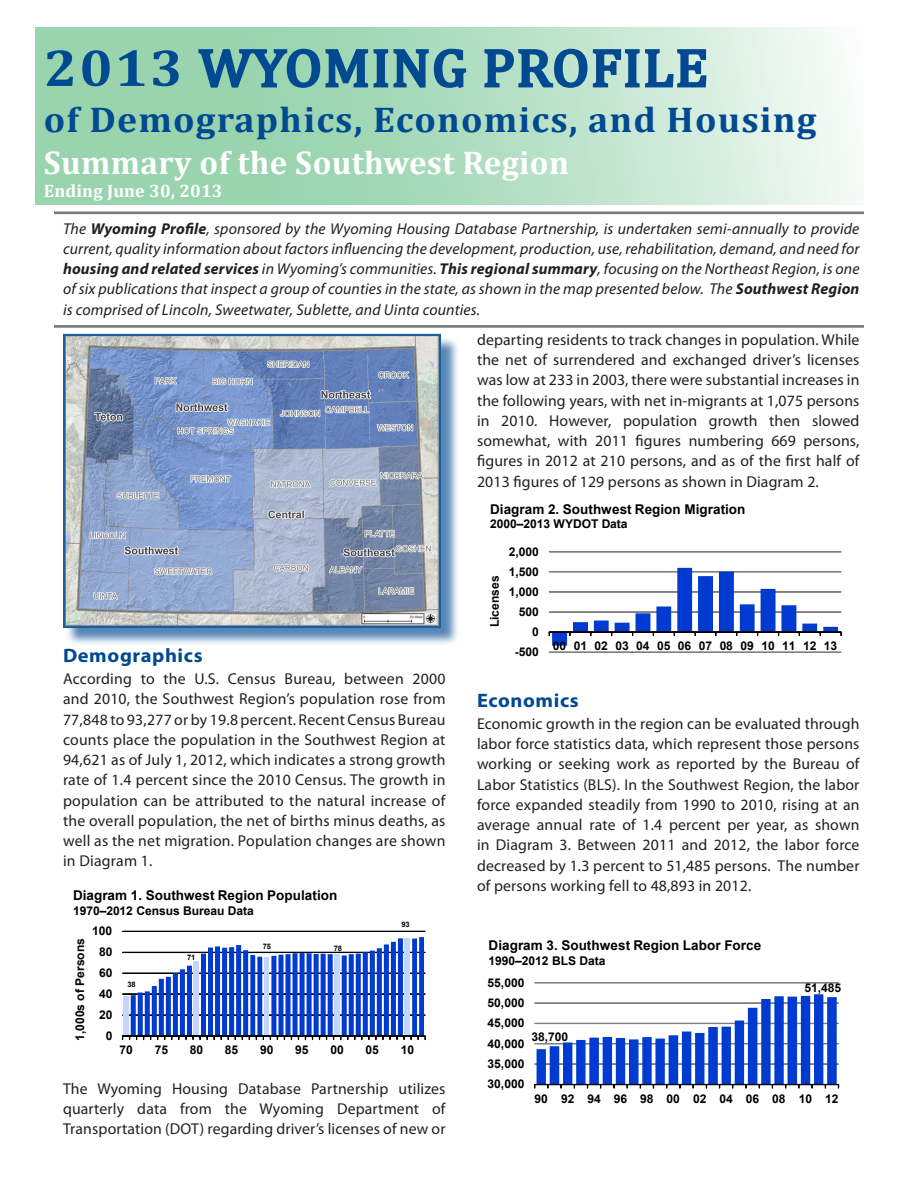
<style>
.page{position:relative;width:918px;height:1188px;background:#fff}
.page>*{position:absolute;margin:0;border:0;box-sizing:border-box;transform-origin:0 0}
.RegSum_Header_1{font:52.95px "Cambria";letter-spacing:.03em;color:#014990;scale:1.07 1}
.RegSum_Header_1-2{font:700 36px "Cambria";letter-spacing:.03em;color:#014990;scale:1.05 1}
.RegSum_Header_1-3{font:700 33px "Cambria";letter-spacing:.01em;color:#fff}
.RegSum_Header_1-4{font:700 19.5px "Myriad Pro";letter-spacing:.03em;color:#014990;scale:1.05 1}
.RegSum_Title{font:700 18px "Cambria";letter-spacing:.01em;color:#fff}
.RegSum_Body_Text{font:15.75px/20.2px "Myriad Pro";letter-spacing:.01em;color:#231f20;text-align:justify}
.RegSum_Body_Text-2{font:italic 15.75px/20.2px "Myriad Pro";letter-spacing:.01em;color:#231f20;text-align:justify}
.t1{font:700 13.5px "Arial";color:#000}
.t2{font:700 12px "Arial";letter-spacing:-.005em;color:#000}
.t3{font:700 7.5px "Arial";letter-spacing:-.01em;color:#000}
.s1{font-weight:700}
</style>
<div class="page">
<svg style="left:35px;top:27px;width:823px;height:177px;background:#b6e0c6"></svg>
<hr style="left:54px;top:212px;width:810px;height:2px;background:#77787b">
<hr style="left:54px;top:325px;width:810px;height:3px;background:#77787b">
<div style="left:65px;top:336px;width:397px;height:313px;background:#014990;opacity:.75"></div>
<img style="left:66px;top:337px;width:372px;height:288px">
<div style="left:63px;top:334px;width:378px;height:294px;border:2px solid #014990"></div>
<hr style="left:123px;top:1015px;width:302px;height:1px;background:#000">
<hr style="left:123px;top:994px;width:302px;height:1px;background:#000">
<hr style="left:123px;top:973px;width:302px;height:1px;background:#000">
<hr style="left:123px;top:952px;width:302px;height:1px;background:#000">
<hr style="left:123px;top:931px;width:302px;height:1px;background:#000">
<div style="left:124px;top:996px;width:5px;height:40px;background:#c3d4ff"></div>
<div style="left:123px;top:1036px;width:302px;height:1px;border:1px solid #000"></div>
<svg style="left:129px;top:937px;width:297px;height:103px"></svg>
<div style="left:535px;top:983px;width:304px;height:1px;background:#7f7f7f;border:1px solid #7f7f7f"></div>
<svg style="left:534px;top:994px;width:305px;height:94px"></svg>
<hr style="left:549px;top:652px;width:292px;height:1px;background:#7f7f7f">
<div style="left:549px;top:552px;width:292px;height:1px;background:#7f7f7f;border:1px solid #7f7f7f"></div>
<svg style="left:549px;top:568px;width:293px;height:78px"></svg>
<svg style="left:197px;top:46px;width:271px;height:45px;background:#67a4a7"></svg>
<svg style="left:483px;top:47px;width:225px;height:43px;background:#7cacb9"></svg>
<p class="RegSum_Header_1" style="left:44px;top:37px;width:622px"><span class="s1">2013</span> WYOMING PROFILE</p>
<p class="RegSum_Header_1-2" style="left:44px;top:95px;width:737px">of Demographics, Economics, and Housing</p>
<p class="RegSum_Header_1-3" style="left:44px;top:139px;width:527px">Summary of the Southwest Region</p>
<p class="RegSum_Title" style="left:44px;top:178px;width:180px">Ending June 30, 2013</p>
<p class="RegSum_Body_Text-2" style="left:63px;top:218px;width:798px">The <span class="s1">Wyoming Profile</span>, sponsored by the Wyoming Housing Database Partnership, is undertaken semi-annually to provide current, quality information about factors influencing the development, production, use, rehabilitation, demand, and need for <span class="s1">housing and related services</span> in Wyoming’s communities. <span class="s1">This regional summary</span>, focusing on the Northeast Region, is one of six publications that inspect a group of counties in the state, as shown in the map presented below. The <span class="s1">Southwest Region </span>is comprised of Lincoln, Sweetwater, Sublette, and Uinta counties.</p>
<p class="RegSum_Body_Text" style="left:477px;top:329px;width:384px">departing residents to track changes in population. While the net of surrendered and exchanged driver’s licenses was low at 233 in 2003, there were substantial increases in the following years, with net in-migrants at 1,075 persons in 2010. However, population growth then slowed somewhat, with 2011 figures numbering 669 persons, figures in 2012 at 210 persons, and as of the first half of 2013 figures of 129 persons as shown in Diagram 2.</p>
<p class="t1" style="left:490px;top:500px;width:257px">Diagram 2. Southwest Region Migration</p>
<p class="t2" style="left:490px;top:516px;width:139px">2000–2013 WYDOT Data</p>
<p class="RegSum_Header_1-4" style="left:63px;top:643px;width:134px">Demographics</p>
<p class="RegSum_Body_Text" style="left:63px;top:668px;width:384px">According to the U.S. Census Bureau, between 2000 and 2010, the Southwest Region’s population rose from 77,848 to 93,277 or by 19.8 percent. Recent Census Bureau counts place the population in the Southwest Region at 94,621 as of July 1, 2012, which indicates a strong growth rate of 1.4 percent since the 2010 Census. The growth in population can be attributed to the natural increase of the overall population, the net of births minus deaths, as well as the net migration. Population changes are shown in Diagram 1.</p>
<p class="t1" style="left:73px;top:887px;width:266px">Diagram 1. Southwest Region Population</p>
<p class="t2" style="left:73px;top:902px;width:182px">1970–2012 Census Bureau Data</p>
<p class="t2" style="left:92px;top:923px;width:22px">100</p>
<p class="t2" style="left:72px;top:1041px;width:104px;rotate:-90deg">1,000s of Persons</p>
<p class="t2" style="left:99px;top:944px;width:15px">80</p>
<p class="t2" style="left:99px;top:965px;width:15px">60</p>
<p class="t2" style="left:99px;top:986px;width:15px">40</p>
<p class="t2" style="left:99px;top:1007px;width:15px">20</p>
<p class="t2" style="left:106px;top:1028px;width:8px">0</p>
<p class="t3" style="left:127px;top:979px;width:10px">38</p>
<p class="t3" style="left:187px;top:952px;width:10px">71</p>
<p class="t3" style="left:263px;top:942px;width:10px">75</p>
<p class="t3" style="left:334px;top:943px;width:10px">78</p>
<p class="t3" style="left:401px;top:919px;width:10px">93</p>
<p class="t2" style="left:120px;top:1042px;width:15px">70</p>
<p class="t2" style="left:155px;top:1042px;width:15px">75</p>
<p class="t2" style="left:190px;top:1042px;width:15px">80</p>
<p class="t2" style="left:225px;top:1042px;width:15px">85</p>
<p class="t2" style="left:260px;top:1042px;width:15px">90</p>
<p class="t2" style="left:295px;top:1042px;width:15px">95</p>
<p class="t2" style="left:330px;top:1042px;width:15px">00</p>
<p class="t2" style="left:366px;top:1042px;width:15px">05</p>
<p class="t2" style="left:401px;top:1042px;width:15px">10</p>
<p class="RegSum_Body_Text" style="left:63px;top:1078px;width:384px">The Wyoming Housing Database Partnership utilizes quarterly data from the Wyoming Department of Transportation (DOT) regarding driver’s licenses of new or</p>
<p class="t2" style="left:487px;top:627px;width:53px;rotate:-90deg">Licenses</p>
<p class="t2" style="left:509px;top:543px;width:32px">2,000</p>
<p class="t2" style="left:509px;top:563px;width:32px">1,500</p>
<p class="t2" style="left:509px;top:584px;width:32px">1,000</p>
<p class="t2" style="left:519px;top:604px;width:22px">500</p>
<p class="t2" style="left:532px;top:624px;width:8px">0</p>
<p class="t2" style="left:515px;top:644px;width:25px">-500</p>
<p class="t2" style="left:553px;top:638px;width:286px">00 01 02 03 04 05 06 07 08 09 10 11 12 13</p>
<p class="RegSum_Header_1-4" style="left:477px;top:688px;width:98px">Economics</p>
<p class="RegSum_Body_Text" style="left:477px;top:713px;width:384px">Economic growth in the region can be evaluated through labor force statistics data, which represent those persons working or seeking work as reported by the Bureau of Labor Statistics (BLS). In the Southwest Region, the labor force expanded steadily from 1990 to 2010, rising at an average annual rate of 1.4 percent per year, as shown in Diagram 3. Between 2011 and 2012, the labor force decreased by 1.3 percent to 51,485 persons. The number of persons working fell to 48,893 in 2012.</p>
<p class="t1" style="left:489px;top:937px;width:274px">Diagram 3. Southwest Region Labor Force</p>
<p class="t2" style="left:489px;top:952px;width:118px">1990–2012 BLS Data</p>
<p class="t2" style="left:488px;top:974px;width:38px">55,000</p>
<p class="t2" style="left:488px;top:995px;width:38px">50,000</p>
<p class="t2" style="left:488px;top:1015px;width:38px">45,000</p>
<p class="t2" style="left:488px;top:1035px;width:38px">40,000</p>
<p class="t2" style="left:488px;top:1056px;width:38px">35,000</p>
<p class="t2" style="left:488px;top:1076px;width:38px">30,000</p>
<p class="t2" style="left:531px;top:1029px;width:38px">38,700</p>
<p class="t2" style="left:804px;top:980px;width:38px">51,485</p>
<p class="t2" style="left:535px;top:1090px;width:305px">90 92 94 96 98 00 02 04 06 08 10 12</p>
</div>
